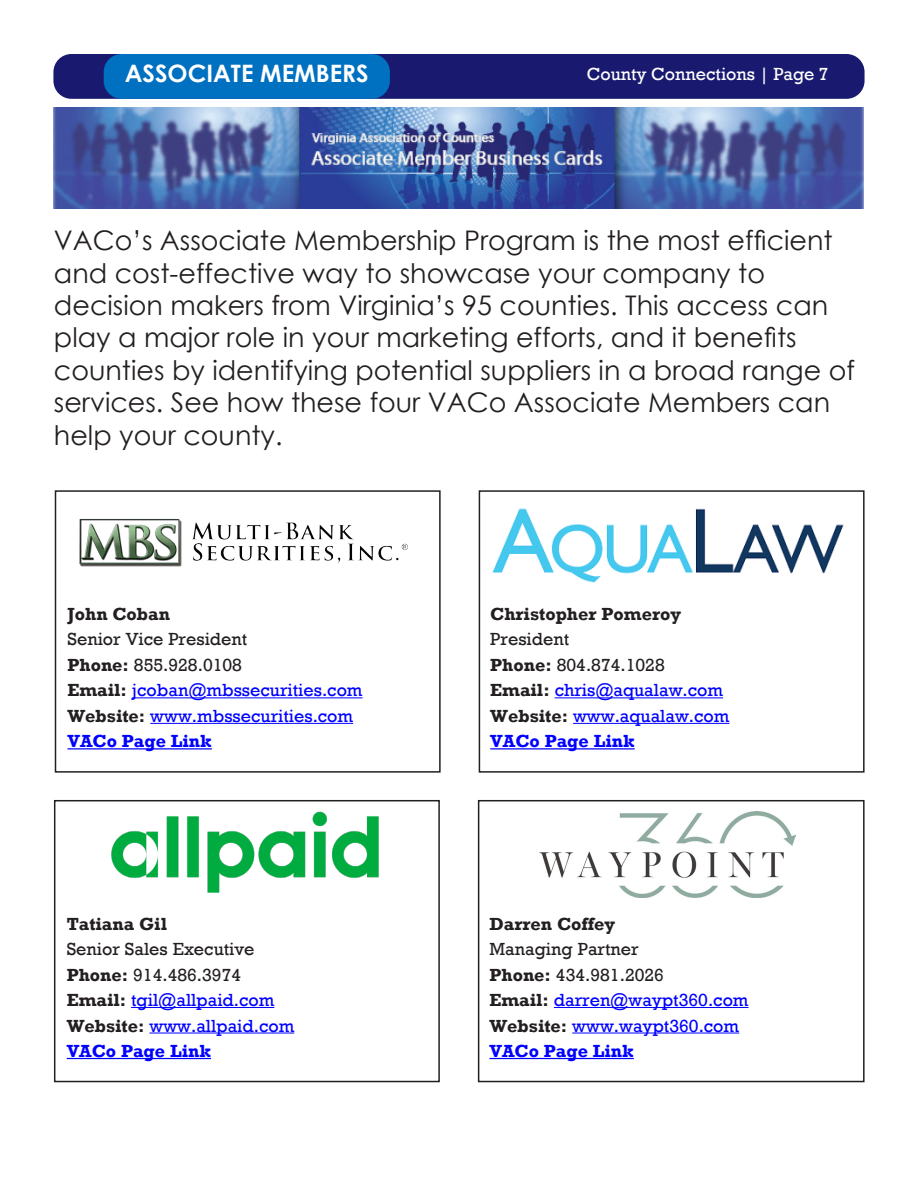
<style>
.page{position:relative;width:918px;height:1188px;background:#fff}
.page>*{position:absolute;margin:0;border:0;box-sizing:border-box;transform-origin:0 0}
.t1{font:27px/32.4px "Century Gothic";color:#231f20}
.t2{font:700 24px "Century Gothic";color:#fff}
.t3{font:18px "Rockwell";color:#00f}
.t4{font:18px "Rockwell";color:#231f20}
.t5{font:700 18px "Rockwell";color:#231f20}
.t6{font:700 18px "Rockwell";color:#00f}
.t7{font:18px "Rockwell";color:#fff}
.s1{font-weight:700}
.s2{font-weight:700;color:#231f20}
</style>
<div class="page">
<div style="left:53px;top:54px;width:812px;height:45px;background:#191970;border-radius:18px"></div>
<div style="left:104px;top:54px;width:286px;height:45px;background:#0070c0;border-radius:18px"></div>
<div style="left:55px;top:490px;width:386px;height:283px;border:2px solid #231f20"></div>
<img style="left:79px;top:519px;width:329px;height:48px">
<hr style="left:132px;top:697px;width:231px;height:1px;background:#00f">
<hr style="left:150px;top:723px;width:203px;height:1px;background:#00f">
<hr style="left:67px;top:748px;width:145px;height:1px;background:#00f">
<img style="left:54px;top:108px;width:810px;height:100px">
<div style="left:479px;top:490px;width:386px;height:283px;border:2px solid #231f20"></div>
<img style="left:492px;top:508px;width:352px;height:75px">
<hr style="left:555px;top:697px;width:168px;height:1px;background:#00f">
<hr style="left:573px;top:723px;width:156px;height:1px;background:#00f">
<hr style="left:490px;top:748px;width:145px;height:1px;background:#00f">
<div style="left:54px;top:800px;width:386px;height:282px;border:2px solid #231f20"></div>
<hr style="left:131px;top:1007px;width:143px;height:1px;background:#00f">
<hr style="left:149px;top:1033px;width:145px;height:1px;background:#00f">
<hr style="left:67px;top:1058px;width:144px;height:1px;background:#00f">
<div style="left:478px;top:800px;width:387px;height:282px;border:2px solid #231f20"></div>
<img style="left:540px;top:812px;width:256px;height:85px">
<hr style="left:554px;top:1007px;width:195px;height:1px;background:#00f">
<hr style="left:572px;top:1033px;width:167px;height:1px;background:#00f">
<hr style="left:489px;top:1058px;width:145px;height:1px;background:#00f">
<img style="left:111px;top:812px;width:268px;height:81px">
<p class="t2" style="left:125px;top:55px;width:245px">ASSOCIATE MEMBERS</p>
<p class="t7" style="left:587px;top:63px;width:243px">County Connections | Page 7</p>
<p class="t1" style="left:54px;top:224px;width:803px">VACo’s Associate Membership Program is the most efficient and cost-effective way to showcase your company to decision makers from Virginia’s 95 counties. This access can play a major role in your marketing efforts, and it benefits counties by identifying potential suppliers in a broad range of services. See how these four VACo Associate Members can help your county.</p>
<p class="t5" style="left:67px;top:603px;width:104px">John Coban</p>
<p class="t4" style="left:67px;top:629px;width:181px">Senior Vice President</p>
<p class="t4" style="left:67px;top:655px;width:176px"><span class="s1">Phone:</span> 855.928.0108</p>
<p class="t3" style="left:67px;top:680px;width:297px"><span class="s2">Email:</span> jcoban@mbssecurities.com</p>
<p class="t3" style="left:67px;top:706px;width:287px"><span class="s2">Website:</span> www.mbssecurities.com</p>
<p class="t6" style="left:67px;top:731px;width:146px">VACo Page Link</p>
<p class="t5" style="left:67px;top:913px;width:102px">Tatiana Gil</p>
<p class="t4" style="left:67px;top:939px;width:189px">Senior Sales Executive</p>
<p class="t4" style="left:67px;top:964px;width:176px"><span class="s1">Phone:</span> 914.486.3974</p>
<p class="t3" style="left:67px;top:990px;width:209px"><span class="s2">Email:</span> tgil@allpaid.com</p>
<p class="t3" style="left:67px;top:1015px;width:229px"><span class="s2">Website:</span> www.allpaid.com</p>
<p class="t6" style="left:67px;top:1040px;width:146px">VACo Page Link</p>
<p class="t5" style="left:490px;top:603px;width:192px">Christopher Pomeroy</p>
<p class="t4" style="left:490px;top:629px;width:80px">President</p>
<p class="t4" style="left:490px;top:655px;width:176px"><span class="s1">Phone:</span> 804.874.1028</p>
<p class="t3" style="left:490px;top:680px;width:234px"><span class="s2">Email:</span> chris@aqualaw.com</p>
<p class="t3" style="left:490px;top:706px;width:241px"><span class="s2">Website:</span> www.aqualaw.com</p>
<p class="t6" style="left:490px;top:731px;width:146px">VACo Page Link</p>
<p class="t5" style="left:489px;top:913px;width:127px">Darren Coffey</p>
<p class="t4" style="left:489px;top:939px;width:151px">Managing Partner</p>
<p class="t4" style="left:489px;top:964px;width:176px"><span class="s1">Phone:</span> 434.981.2026</p>
<p class="t3" style="left:489px;top:990px;width:261px"><span class="s2">Email:</span> darren@waypt360.com</p>
<p class="t3" style="left:489px;top:1015px;width:251px"><span class="s2">Website:</span> www.waypt360.com</p>
<p class="t6" style="left:489px;top:1040px;width:146px">VACo Page Link</p>
</div>
